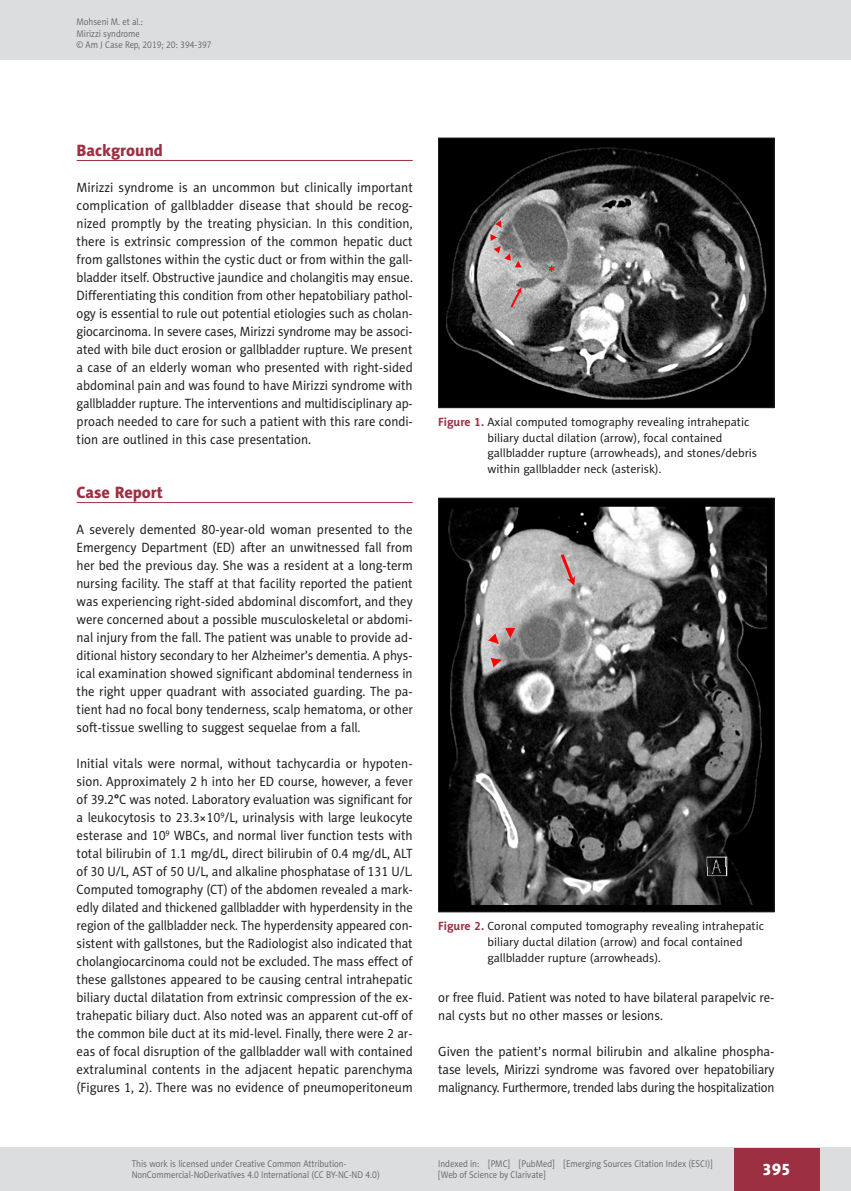
<style>
.page{position:relative;width:851px;height:1191px;background:#fff}
.page>*{position:absolute;margin:0;border:0;box-sizing:border-box;transform-origin:0 0}
.AJCR_Headline_1{font:16.5px "Naomi Sans EFN Heavy";color:#9d2f42}
.t1{font:16.5px "Naomi Sans EFN Heavy";color:#fff}
.AJCR_Body{font:13.5px/18px "Naomi Sans EFN";color:#231f20;text-align:justify;scale:.96 1}
.AJCR_Body-2{font:13.5px/18px "Naomi Sans EFN";color:#231f20;text-align:justify}
.AJCR_Body-3{font:13.5px/18px "Naomi Sans EFN";color:#231f20;scale:.94 1}
.AJCR_Rycina_tytul{font:12px/15.8px "Naomi Sans EFN";color:#231f20}
.AJCR_pagina_zywa{font:9.75px/11.2px "Naomi Sans EFN Light";color:#57585a;scale:.9 1}
.AJCR_pagina_sygnatur{font:9.75px "Naomi Sans EFN Light";color:#57585a;scale:.9 1}
.s1{font-weight:700}
.s2{font-weight:700;color:#9d2f42}
</style>
<div class="page">
<hr style="left:77px;top:160px;width:335px;height:1px;background:#9d2f42">
<hr style="left:77px;top:502px;width:335px;height:1px;background:#9d2f42">
<img style="left:440px;top:140px;width:332px;height:266px">
<div style="left:438px;top:138px;width:336px;height:270px;border:1px solid #231f20"></div>
<img style="left:440px;top:500px;width:332px;height:410px">
<div style="left:438px;top:498px;width:336px;height:414px;border:1px solid #231f20"></div>
<div style="left:0;top:1148px;width:850px;height:43px;background:#dcdddf"></div>
<div style="left:733px;top:1147px;width:86px;height:43px;background:#9d2f42"></div>
<div style="left:0;top:0;width:850px;height:60px;background:#dcdddf"></div>
<p class="AJCR_pagina_zywa" style="left:77px;top:16px;width:75px">Mohseni M. et al.:<br>Mirizzi syndrome</p>
<p class="AJCR_pagina_sygnatur" style="left:77px;top:39px;width:152px">© Am J Case Rep, 2019; 20: 394-397</p>
<p class="AJCR_Headline_1" style="left:77px;top:140px;width:88px">Background</p>
<p class="AJCR_Body" style="left:77px;top:178px;width:352px">Mirizzi syndrome is an uncommon but clinically important complication of gallbladder disease that should be recog&shy;nized promptly by the treating physician. In this condition, there is extrinsic compression of the common hepatic duct from gallstones within the cystic duct or from within the gall&shy;bladder itself. Obstructive jaundice and cholangitis may ensue.<br>Differentiating this condition from other hepatobiliary pathol&shy;ogy is essential to rule out potential etiologies such as cholan&shy;giocarcinoma. In severe cases, Mirizzi syndrome may be associ&shy;ated with bile duct erosion or gallbladder rupture. We present a case of an elderly woman who presented with right-sided abdominal pain and was found to have Mirizzi syndrome with gallbladder rupture. The interventions and multidisciplinary ap&shy;proach needed to care for such a patient with this rare condi&shy;tion are outlined in this case presentation.</p>
<p class="AJCR_Headline_1" style="left:77px;top:482px;width:88px">Case Report</p>
<p class="AJCR_Body" style="left:77px;top:520px;width:352px">A severely demented 80-year-old woman presented to the Emergency Department (ED) after an unwitnessed fall from her bed the previous day. She was a resident at a long-term nursing facility. The staff at that facility reported the patient was experiencing right-sided abdominal discomfort, and they were concerned about a possible musculoskeletal or abdomi&shy;nal injury from the fall. The patient was unable to provide ad&shy;ditional history secondary to her Alzheimer’s dementia. A phys&shy;ical examination showed significant abdominal tenderness in the right upper quadrant with associated guarding. The pa&shy;tient had no focal bony tenderness, scalp hematoma, or other soft-tissue swelling to suggest sequelae from a fall.</p>
<p class="AJCR_Body" style="left:77px;top:754px;width:352px">Initial vitals were normal, without tachycardia or hypoten&shy;sion. Approximately 2 h into her ED course, however, a fever of 39.2<span class="s1">°</span>C was noted. Laboratory evaluation was significant for a leukocytosis to 23.3×10<sup>9</sup>/L, urinalysis with large leukocyte esterase and 10<sup>9</sup> WBCs, and normal liver function tests with total bilirubin of 1.1 mg/dL, direct bilirubin of 0.4 mg/dL, ALT of 30 U/L, AST of 50 U/L, and alkaline phosphatase of 131 U/L.<br>Computed tomography (CT) of the abdomen revealed a mark&shy;edly dilated and thickened gallbladder with hyperdensity in the region of the gallbladder neck. The hyperdensity appeared con&shy;sistent with gallstones, but the Radiologist also indicated that cholangiocarcinoma could not be excluded. The mass effect of these gallstones appeared to be causing central intrahepatic biliary ductal dilatation from extrinsic compression of the ex&shy;trahepatic biliary duct. Also noted was an apparent cut-off of the common bile duct at its mid-level. Finally, there were 2 ar&shy;eas of focal disruption of the gallbladder wall with contained extraluminal contents in the adjacent hepatic parenchyma (Figures 1, 2). There was no evidence of pneumoperitoneum</p>
<p class="AJCR_Rycina_tytul" style="left:487px;top:414px;width:271px;text-indent:-49px"><span class="s2">Figure 1.</span> Axial computed tomography revealing intrahepatic biliary ductal dilation (arrow), focal contained gallbladder rupture (arrowheads), and stones/debris within gallbladder neck (asterisk).</p>
<p class="AJCR_Rycina_tytul" style="left:487px;top:918px;width:278px;text-indent:-49px"><span class="s2">Figure 2.</span> Coronal computed tomography revealing intrahepatic biliary ductal dilation (arrow) and focal contained gallbladder rupture (arrowheads).</p>
<p class="AJCR_Body-3" style="left:438px;top:988px;width:359px">or free fluid. Patient was noted to have bilateral parapelvic re&shy;nal cysts but no other masses or lesions.</p>
<p class="AJCR_Body-2" style="left:438px;top:1042px;width:338px">Given the patient’s normal bilirubin and alkaline phospha&shy;tase levels, Mirizzi syndrome was favored over hepatobiliary malignancy. Furthermore, trended labs during the hospitalization</p>
<p class="AJCR_pagina_zywa" style="left:132px;top:1158px;width:277px">This work is licensed under Creative Common Attribution-<br>NonCommercial-NoDerivatives 4.0 International (CC BY-NC-ND 4.0)</p>
<p class="AJCR_pagina_zywa" style="left:438px;top:1158px;width:306px">Indexed in: [PMC] [PubMed] [Emerging Sources Citation Index (ESCI)] [Web of Science by Clarivate]</p>
<p class="t1" style="left:762px;top:1159px;width:30px">395</p>
</div>
